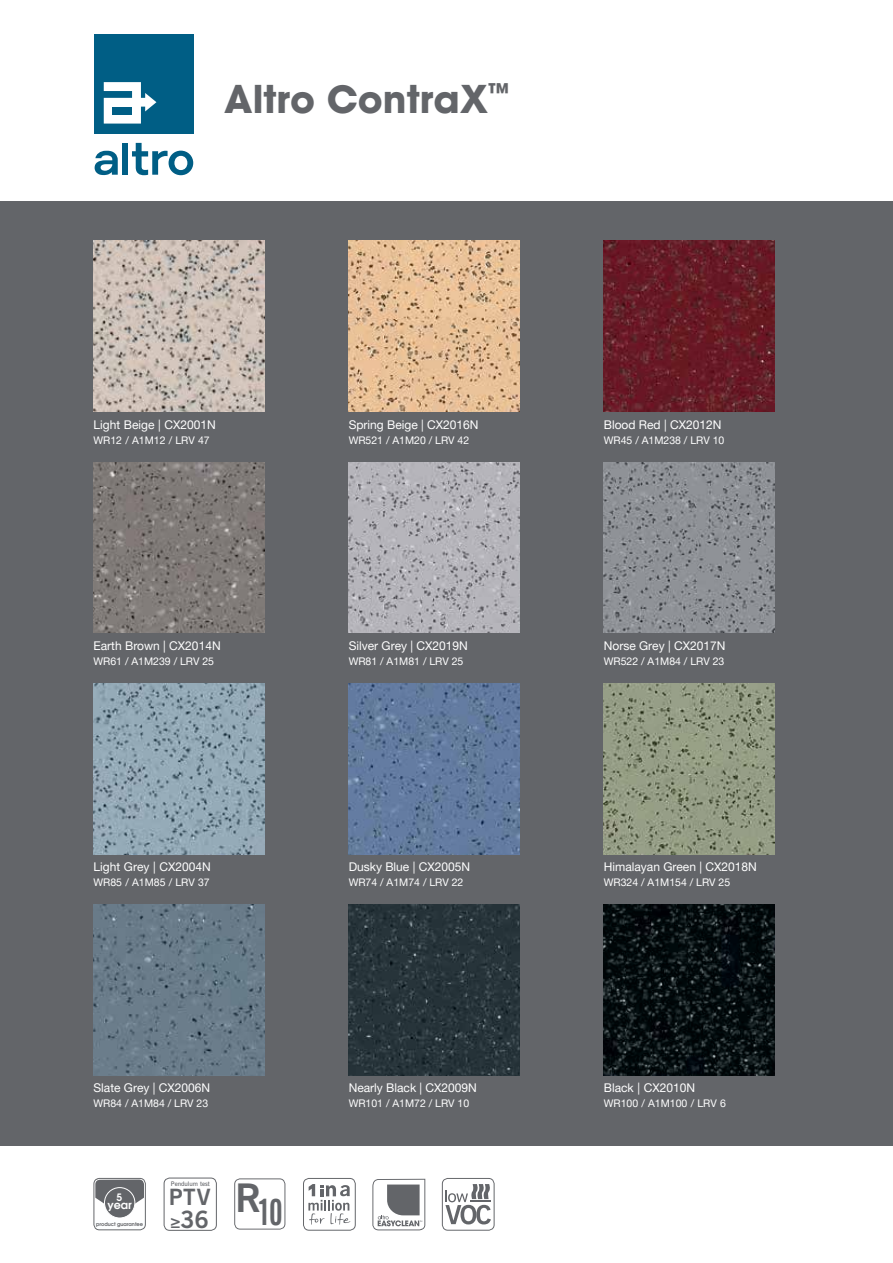
<style>
.page{position:relative;width:893px;height:1263px;background:#fff}
.page>*{position:absolute;margin:0;border:0;box-sizing:border-box;transform-origin:0 0}
.t1{font:700 37.5px "Avant Garde";color:#636569}
.t2{font:700 23.85px "News Gothic BT";color:#636569}
.t3{font:700 22.35px "News Gothic BT";color:#636569}
.t4{font:12px "Helvetica Neue LT Pro";color:#fff}
.t5{font:600 11.1px "Avant Garde";color:#fff}
.t6{font:10.5px "Helvetica Neue LT Pro";color:#fff}
.t7{font:600 10.2px "Avant Garde";color:#fff}
.t8{font:600 6.3px "News Gothic BT";color:#636569}
.t9{font:600 5.1px "Avant Garde";color:#636569}
.s1{font-family:"Myriad Pro";font-size:17.85px}
.s2{font-stretch:extra-condensed;font-size:35.85px}
</style>
<div class="page">
<div style="left:0;top:202px;width:893px;height:943px;background:#636569"></div>
<img style="left:94px;top:241px;width:170px;height:171px">
<img style="left:349px;top:241px;width:171px;height:171px">
<img style="left:604px;top:241px;width:171px;height:171px">
<img style="left:94px;top:462px;width:170px;height:171px">
<img style="left:349px;top:462px;width:171px;height:171px">
<img style="left:604px;top:462px;width:171px;height:171px">
<img style="left:94px;top:683px;width:170px;height:171px">
<img style="left:349px;top:683px;width:171px;height:171px">
<img style="left:604px;top:683px;width:171px;height:171px">
<img style="left:94px;top:904px;width:170px;height:171px">
<img style="left:349px;top:904px;width:171px;height:171px">
<img style="left:604px;top:904px;width:171px;height:171px">
<div style="left:122px;top:143px;width:6px;height:32px;background:#005e85"></div>
<svg style="left:95px;top:151px;width:23px;height:24px"></svg>
<svg style="left:132px;top:143px;width:61px;height:32px"></svg>
<div style="left:95px;top:34px;width:99px;height:99px;background:#005e85"></div>
<svg style="left:104px;top:82px;width:52px;height:42px"></svg>
<div style="left:113px;top:107px;width:19px;height:7px;background:#005e85"></div>
<svg style="left:93px;top:1178px;width:53px;height:52px"></svg>
<svg style="left:164px;top:1177px;width:53px;height:54px"></svg>
<svg style="left:234px;top:1178px;width:51px;height:51px"></svg>
<svg style="left:442px;top:1178px;width:53px;height:53px"></svg>
<hr style="left:470px;top:1200px;width:21px;height:2px;background:#636569">
<svg style="left:303px;top:1178px;width:53px;height:53px"></svg>
<svg style="left:372px;top:1179px;width:53px;height:51px"></svg>
<h1 class="t1" style="left:224px;top:75px;width:288px">Altro ContraX<sup>™</sup></h1>
<p class="t4" style="left:94px;top:417px;width:124px">Light Beige | CX2001N</p>
<p class="t6" style="left:94px;top:434px;width:118px">WR12 / A1M12 / LRV 47</p>
<p class="t4" style="left:94px;top:638px;width:129px">Earth Brown | CX2014N</p>
<p class="t6" style="left:94px;top:655px;width:122px">WR61 / A1M239 / LRV 25</p>
<p class="t4" style="left:349px;top:417px;width:131px">Spring Beige | CX2016N</p>
<p class="t6" style="left:349px;top:434px;width:122px">WR521 / A1M20 / LRV 42</p>
<p class="t4" style="left:349px;top:638px;width:121px">Silver Grey | CX2019N</p>
<p class="t6" style="left:349px;top:655px;width:116px">WR81 / A1M81 / LRV 25</p>
<p class="t4" style="left:94px;top:859px;width:119px">Light Grey | CX2004N</p>
<p class="t6" style="left:94px;top:876px;width:118px">WR85 / A1M85 / LRV 37</p>
<p class="t4" style="left:349px;top:859px;width:123px">Dusky Blue | CX2005N</p>
<p class="t6" style="left:349px;top:876px;width:116px">WR74 / A1M74 / LRV 22</p>
<p class="t4" style="left:94px;top:1080px;width:118px">Slate Grey | CX2006N</p>
<p class="t6" style="left:94px;top:1097px;width:116px">WR84 / A1M84 / LRV 23</p>
<p class="t7" style="left:117px;top:1190px;width:7px">5</p>
<p class="t5" style="left:107px;top:1198px;width:26px">year</p>
<p class="t9" style="left:96px;top:1221px;width:48px">product guarantee</p>
<p class="t8" style="left:171px;top:1179px;width:40px">Pendulum test</p>
<h3 class="t3" style="left:169px;top:1183px;width:43px">PTV</h3>
<h2 class="t2" style="left:170px;top:1204px;width:115px"><span class="s1">≥</span>36 <sup>R</sup><span class="s2">10</span></h2>
<p class="t4" style="left:349px;top:1080px;width:130px">Nearly Black | CX2009N</p>
<p class="t6" style="left:349px;top:1097px;width:122px">WR101 / A1M72 / LRV 10</p>
<p class="t4" style="left:604px;top:417px;width:119px">Blood Red | CX2012N</p>
<p class="t6" style="left:604px;top:434px;width:122px">WR45 / A1M238 / LRV 10</p>
<p class="t4" style="left:604px;top:638px;width:123px">Norse Grey | CX2017N</p>
<p class="t6" style="left:604px;top:655px;width:122px">WR522 / A1M84 / LRV 23</p>
<p class="t4" style="left:604px;top:859px;width:154px">Himalayan Green | CX2018N</p>
<p class="t6" style="left:604px;top:876px;width:128px">WR324 / A1M154 / LRV 25</p>
<p class="t4" style="left:604px;top:1080px;width:93px">Black | CX2010N</p>
<p class="t6" style="left:604px;top:1097px;width:124px">WR100 / A1M100 / LRV 6</p>
</div>
